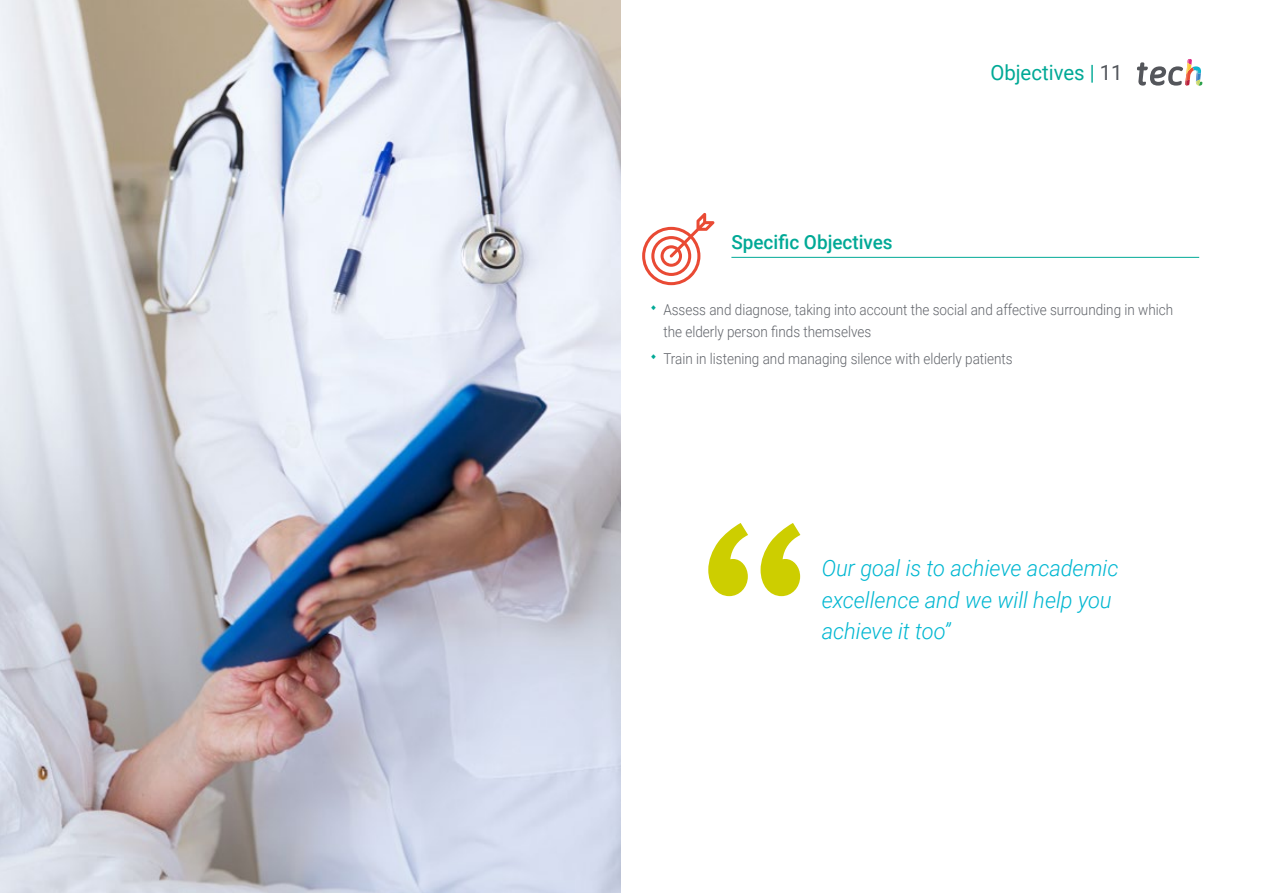
<style>
.page{position:relative;width:1263px;height:893px;background:#fff}
.page>*{position:absolute;margin:0;border:0;box-sizing:border-box;transform-origin:0 0}
.t1{font:italic 300 22.5px/31.5px "Roboto";color:#00b7d1}
.t2{font:21px "Roboto";color:#00a996}
.t3{font:500 19.5px "Roboto";color:#00a996}
.t4{font:300 15px/22.5px "Roboto";color:#61646a;scale:.9 1}
.s1{color:#52555b}
</style>
<div class="page">
<img style="left:0;top:0;width:621px;height:893px">
<svg style="left:708px;top:523px;width:92px;height:73px"></svg>
<svg style="left:1137px;top:59px;width:65px;height:27px"></svg>
<hr style="left:731px;top:257px;width:468px;height:1px;background:#00a996">
<svg style="left:642px;top:213px;width:72px;height:72px"></svg>
<h3 class="t3" style="left:731px;top:228px;width:163px">Specific Objectives</h3>
<h2 class="t2" style="left:990px;top:57px;width:134px">Objectives | <span class="s1">11</span></h2>
<p class="t4" style="left:663px;top:298px;width:568px">Assess and diagnose, taking into account the social and affective surrounding in which the elderly person finds themselves</p>
<p class="t4" style="left:663px;top:347px;width:390px">Train in listening and managing silence with elderly patients</p>
<h1 class="t1" style="left:822px;top:552px;width:298px">Our goal is to achieve academic excellence and we will help you achieve it too”</h1>
</div>
